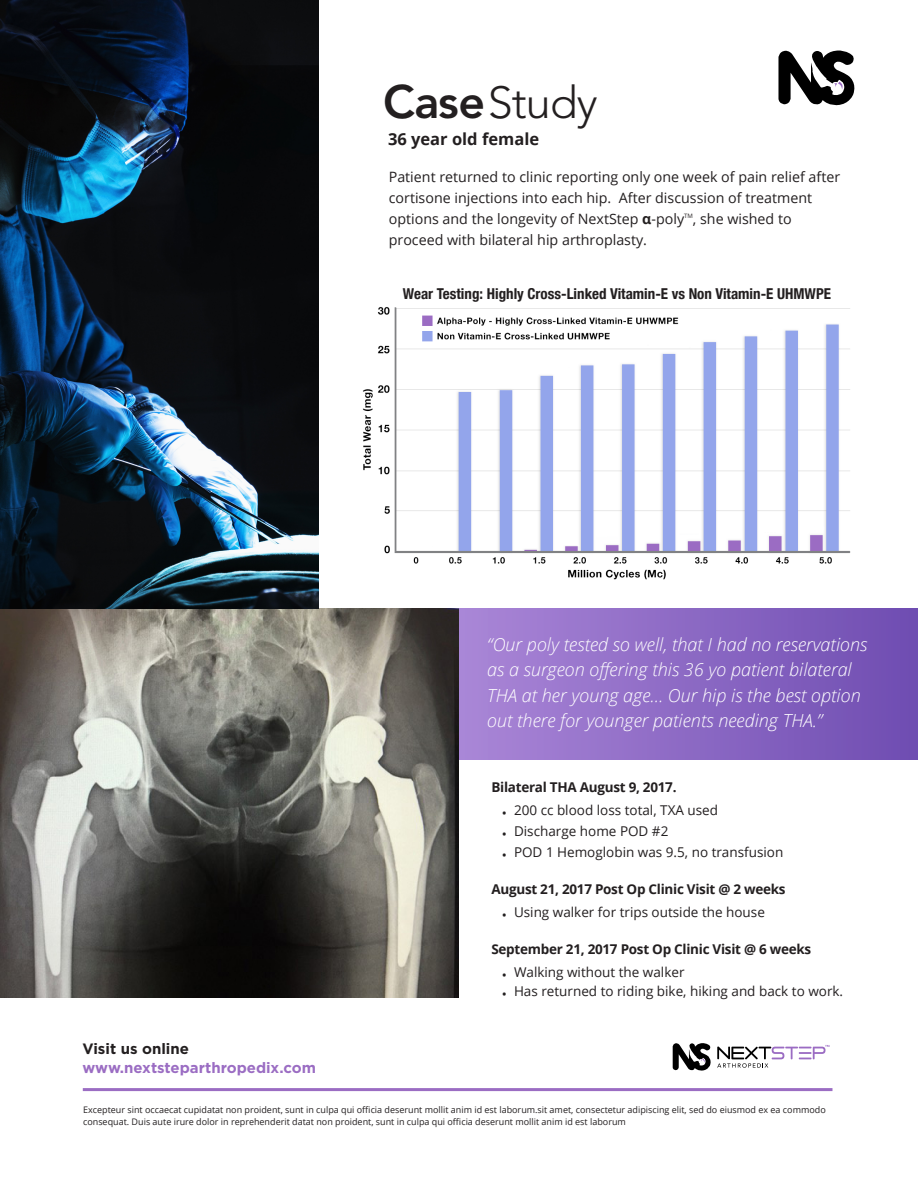
<style>
.page{position:relative;width:918px;height:1188px;background:#fff}
.page>*{position:absolute;margin:0;border:0;box-sizing:border-box;transform-origin:0 0}
.t1{font:300 44.55px "Avenir";letter-spacing:-.02em;color:#231f20}
.t2{font:italic 300 18px/25.5px "Open Sans";color:#fff}
.t3{font:700 16.5px "Open Sans";color:#231f20}
.t4{font:700 condensed 15px "Helvetica Neue LT Com";color:#231f20}
.t5{font:700 15px "Gotham";color:#9b6dc3}
.t6{font:700 15px "Gotham";color:#231f20}
.t7{font:14.25px/21px "Open Sans";color:#231f20}
.t8{font:13.5px "Open Sans";color:#231f20}
.t9{font:700 13.5px "Open Sans";letter-spacing:-.02em;color:#231f20}
.t10{font:9px/12px "Open Sans";color:#231f20}
.t11{font:6px "Open Sans";color:#231f20}
.s1{font-weight:800;font-size:46.5px}
.s2{font-weight:700}
</style>
<div class="page">
<div style="left:457px;top:609px;width:461px;height:151px;background:linear-gradient(to right,#aa87d7,#6f4cb1)"></div>
<hr style="left:83px;top:1088px;width:749px;height:3px;background:#9b6dc3">
<svg style="left:673px;top:1043px;width:156px;height:28px"></svg>
<svg style="left:778px;top:50px;width:77px;height:56px"></svg>
<img style="left:0;top:609px;width:458px;height:388px">
<img style="left:363px;top:307px;width:488px;height:273px">
<img style="left:0;top:0;width:319px;height:608px">
<h1 class="t1" style="left:383px;top:77px;width:216px"><span class="s1">Case</span>Study</h1>
<h3 class="t3" style="left:388px;top:127px;width:153px">36 year old female</h3>
<h3 class="t7" style="left:389px;top:166px;width:453px">Patient returned to clinic reporting only one week of pain relief after cortisone injections into each hip. After discussion of treatment options and the longevity of NextStep <span class="s2">α</span>-poly</h3>
<p class="t11" style="left:684px;top:212px;width:10px">TM</p>
<h3 class="t7" style="left:693px;top:208px;width:100px">, she wished to</h3>
<h3 class="t7" style="left:389px;top:229px;width:260px">proceed with bilateral hip arthroplasty.</h3>
<h3 class="t4" style="left:403px;top:285px;width:430px">Wear Testing: Highly Cross-Linked Vitamin-E vs Non Vitamin-E UHMWPE</h3>
<h2 class="t2" style="left:487px;top:631px;width:382px">“Our poly tested so well, that I had no reservations as a surgeon offering this 36 yo patient bilateral THA at her young age... Our hip is the best option out there for younger patients needing THA.”</h2>
<h3 class="t6" style="left:82px;top:1038px;width:108px">Visit us online</h3>
<h3 class="t5" style="left:82px;top:1058px;width:235px">www.nextsteparthropedix.com</h3>
<h3 class="t9" style="left:491px;top:778px;width:187px">Bilateral THA August 9, 2017.</h3>
<h3 class="t8" style="left:502px;top:800px;width:218px">• 200 cc blood loss total, TXA used</h3>
<h3 class="t8" style="left:502px;top:821px;width:168px">• Discharge home POD #2</h3>
<h3 class="t8" style="left:502px;top:842px;width:283px">• POD 1 Hemoglobin was 9.5, no transfusion</h3>
<h3 class="t9" style="left:491px;top:880px;width:296px">August 21, 2017 Post Op Clinic Visit @ 2 weeks</h3>
<h3 class="t8" style="left:502px;top:903px;width:265px">• Using walker for trips outside the house</h3>
<h3 class="t9" style="left:491px;top:940px;width:321px">September 21, 2017 Post Op Clinic Visit @ 6 weeks</h3>
<h3 class="t8" style="left:502px;top:963px;width:184px">• Walking without the walker</h3>
<h3 class="t8" style="left:502px;top:982px;width:343px">• Has returned to riding bike, hiking and back to work.</h3>
<p class="t10" style="left:83px;top:1104px;width:744px">Excepteur sint occaecat cupidatat non proident, sunt in culpa qui officia deserunt mollit anim id est laborum.sit amet, consectetur adipiscing elit, sed do eiusmod ex ea commodo consequat. Duis aute irure dolor in reprehenderit datat non proident, sunt in culpa qui officia deserunt mollit anim id est laborum</p>
</div>
